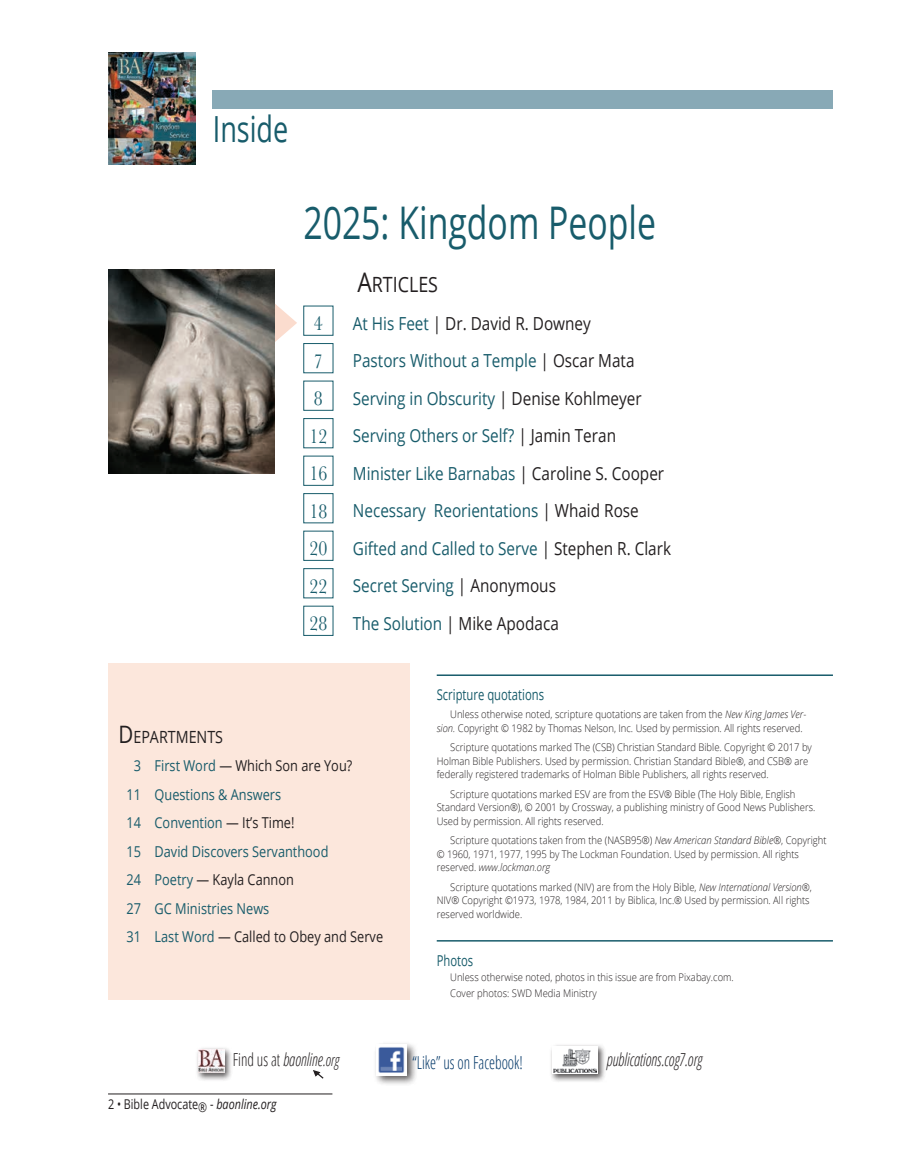
<style>
.page{position:relative;width:905px;height:1175px;background:#fff}
.page>*{position:absolute;margin:0;border:0;box-sizing:border-box;transform-origin:0 0}
.Department_Title{font:45px "Open Sans";color:#185c6b;scale:.75 1}
.Department_-_Header{font:36px "Open Sans";color:#185c6b;scale:.75 1}
.t1{font:21px "Baskerville";color:#185c6b;scale:.85 1}
.t2{font:21px "Open Sans";color:#231f20;scale:.85 1}
.Index_TOC{font:18px "Open Sans";color:#185c6b;scale:.85 1}
.Index_TOC-2{font:18px "Open Sans";color:#231f20;scale:.85 1}
.t3{font:italic 300 condensed 17.85px "Open Sans";color:#231f20;scale:.85 1}
.t4{font:300 condensed 17.85px "Open Sans";color:#231f20;scale:.85 1}
.t5{font:300 condensed 17.85px "Open Sans";color:#003667;scale:.85 1}
.Index_Departments{font:16.8px "Open Sans";color:#231f20;scale:.85 1}
.Index_Departments-2{font:15px "Open Sans";color:#185c6b;scale:.85 1}
.Index_Departments-3{font:15px "Open Sans";color:#231f20;scale:.85 1}
.Department_-_Header-2{font:15px "Open Sans";color:#185c6b;scale:.75 1}
.Article_-_Main_text_10_5x13{font:15px "Open Sans";color:#185c6b;scale:.75 1}
.t6{font:13.5px "Open Sans";color:#231f20;scale:.8 1}
.Article_-_Main_text_10_5x13-2{font:300 10.5px/13.5px "Open Sans";color:#231f20;scale:.9 1}
.s1{font-size:27px}
.s2{color:#185c6b}
.s3{color:#231f20}
.s4{font-size:24px}
.s5{font-style:italic}
.s6{font-style:italic;font-size:16.65px}
</style>
<div class="page">
<hr style="left:108px;top:1093px;width:224px;height:1px;background:#231f20">
<div style="left:213px;top:90px;width:619px;height:18px;background:#88a9b6"></div>
<div style="left:108px;top:663px;width:301px;height:336px;background:#fce7dc"></div>
<hr style="left:436px;top:674px;width:396px;height:2px;background:#185c6b">
<hr style="left:436px;top:940px;width:396px;height:1px;background:#185c6b">
<div style="left:303px;top:306px;width:30px;height:30px;border:1px solid #185c6b"></div>
<div style="left:303px;top:343px;width:30px;height:30px;border:1px solid #185c6b"></div>
<div style="left:303px;top:381px;width:30px;height:30px;border:1px solid #185c6b"></div>
<div style="left:303px;top:418px;width:30px;height:30px;border:1px solid #185c6b"></div>
<div style="left:303px;top:456px;width:30px;height:30px;border:1px solid #185c6b"></div>
<div style="left:303px;top:493px;width:30px;height:30px;border:1px solid #185c6b"></div>
<div style="left:303px;top:531px;width:30px;height:30px;border:1px solid #185c6b"></div>
<div style="left:303px;top:568px;width:30px;height:30px;border:1px solid #185c6b"></div>
<div style="left:303px;top:606px;width:30px;height:30px;border:1px solid #185c6b"></div>
<img style="left:109px;top:52px;width:86px;height:113px">
<div style="left:373px;top:1041px;width:44px;height:45px;background:#231f20;opacity:.75"></div>
<img style="left:376px;top:1044px;width:31px;height:31px">
<div style="left:196px;top:1046px;width:37px;height:35px;background:#231f20;opacity:.75"></div>
<img style="left:198px;top:1049px;width:26px;height:23px">
<svg style="left:313px;top:1070px;width:11px;height:9px"></svg>
<div style="left:549px;top:1043px;width:57px;height:40px;background:#231f20;opacity:.75"></div>
<svg style="left:551px;top:1046px;width:46px;height:28px"></svg>
<img style="left:553px;top:1048px;width:43px;height:24px">
<img style="left:108px;top:270px;width:167px;height:203px">
<svg style="left:267px;top:297px;width:8px;height:51px"></svg>
<p class="Department_-_Header" style="left:213px;top:104px;width:102px">Inside</p>
<p class="Department_Title" style="left:303px;top:192px;width:471px">2025: Kingdom People</p>
<p class="t2" style="left:357px;top:270px;width:96px"><span class="s1">A</span>RTICLES</p>
<p class="t1" style="left:314px;top:310px;width:12px">4</p>
<p class="Index_TOC-2" style="left:353px;top:311px;width:281px"><span class="s2">At His Feet</span> | Dr. David R. Downey</p>
<p class="t1" style="left:314px;top:347px;width:12px">7</p>
<p class="Index_TOC" style="left:353px;top:348px;width:333px">Pastors Without a Temple <span class="s3">| Oscar Mata</span></p>
<p class="t1" style="left:314px;top:385px;width:12px">8</p>
<p class="Index_TOC" style="left:353px;top:386px;width:341px">Serving in Obscurity <span class="s3">| Denise Kohlmeyer</span></p>
<p class="t1" style="left:309px;top:422px;width:22px">12</p>
<p class="Index_TOC" style="left:353px;top:423px;width:311px">Serving Others or Self? <span class="s3">| Jamin Teran</span></p>
<p class="t1" style="left:309px;top:460px;width:22px">16</p>
<p class="Index_TOC" style="left:353px;top:461px;width:368px">Minister Like Barnabas <span class="s3">| Caroline S. Cooper</span></p>
<p class="t1" style="left:309px;top:497px;width:22px">18</p>
<p class="Index_TOC" style="left:353px;top:498px;width:338px">Necessary Reorientations <span class="s3">| Whaid Rose</span></p>
<p class="t1" style="left:309px;top:535px;width:22px">20</p>
<p class="Index_TOC" style="left:353px;top:536px;width:376px">Gifted and Called to Serve <span class="s3">| Stephen R. Clark</span></p>
<p class="t1" style="left:309px;top:572px;width:22px">22</p>
<p class="Index_TOC" style="left:353px;top:573px;width:240px">Secret Serving <span class="s3">| Anonymous</span></p>
<p class="t1" style="left:309px;top:610px;width:22px">28</p>
<p class="Index_TOC-2" style="left:353px;top:611px;width:244px"><span class="s2">The Solution</span> | Mike Apodaca</p>
<p class="Index_Departments" style="left:118px;top:725px;width:124px"><span class="s4">D</span>EPARTMENTS</p>
<p class="Index_Departments-3" style="left:134px;top:755px;width:258px"><span class="s2">3 First Word</span> — Which Son are You?</p>
<p class="Index_Departments-2" style="left:126px;top:784px;width:183px">11 Questions &amp; Answers</p>
<p class="Index_Departments-2" style="left:126px;top:812px;width:199px">14 Convention <span class="s3">— It’s Time!</span></p>
<p class="Index_Departments-2" style="left:126px;top:841px;width:239px">15 David Discovers Servanthood</p>
<p class="Index_Departments-3" style="left:126px;top:869px;width:198px"><span class="s2">24 Poetry</span> — Kayla Cannon</p>
<p class="Index_Departments-2" style="left:126px;top:898px;width:170px">27 GC Ministries News</p>
<p class="Index_Departments-3" style="left:126px;top:926px;width:303px"><span class="s2">31 Last Word</span> — Called to Obey and Serve</p>
<p class="Department_-_Header-2" style="left:436px;top:684px;width:145px">Scripture quotations</p>
<p class="Article_-_Main_text_10_5x13-2" style="left:436px;top:707px;width:412px;text-indent:14px">Unless otherwise noted, scripture quotations are taken from the <span class="s5">New King James Ver&shy;sion.</span> Copyright © 1982 by Thomas Nelson, Inc. Used by permission. All rights reserved.</p>
<p class="Article_-_Main_text_10_5x13-2" style="left:436px;top:740px;width:418px;text-indent:14px">Scripture quotations marked The (CSB) Christian Standard Bible. Copyright © 2017 by<br>Holman Bible Publishers. Used by permission. Christian Standard Bible®, and CSB® are federally registered trademarks of Holman Bible Publishers, all rights reserved.</p>
<p class="Article_-_Main_text_10_5x13-2" style="left:436px;top:786px;width:422px;text-indent:14px">Scripture quotations marked ESV are from the ESV® Bible (The Holy Bible, English<br>Standard Version®), © 2001 by Crossway, a publishing ministry of Good News Publishers.<br>Used by permission. All rights reserved.</p>
<p class="Article_-_Main_text_10_5x13-2" style="left:436px;top:833px;width:434px;text-indent:14px">Scripture quotations taken from the (NASB95®) <span class="s5">New American Standard Bible</span>®, Copyright © 1960, 1971, 1977, 1995 by The Lockman Foundation. Used by permission. All rights reserved. <span class="s5">www.lockman.org</span></p>
<p class="Article_-_Main_text_10_5x13-2" style="left:436px;top:879px;width:418px;text-indent:14px">Scripture quotations marked (NIV) are from the Holy Bible, <span class="s5">New International Version®</span>,<br>NIV® Copyright ©1973, 1978, 1984, 2011 by Biblica, Inc.® Used by permission. All rights reserved worldwide.</p>
<p class="Article_-_Main_text_10_5x13" style="left:436px;top:949px;width:50px">Photos</p>
<p class="Article_-_Main_text_10_5x13-2" style="left:450px;top:970px;width:316px">Unless otherwise noted, photos in this issue are from Pixabay.com.</p>
<p class="Article_-_Main_text_10_5x13-2" style="left:450px;top:986px;width:164px">Cover photos: SWD Media Ministry</p>
<p class="t4" style="left:233px;top:1047px;width:126px">Find us at <span class="s5">baonline</span><span class="s6">.org</span></p>
<p class="t3" style="left:606px;top:1047px;width:114px">publications.cog7.org</p>
<p class="t5" style="left:412px;top:1050px;width:131px">“Like” us on Facebook!</p>
<p class="t6" style="left:108px;top:1094px;width:212px">2 • Bible Advocate® - <span class="s5">baonline.org</span></p>
</div>
